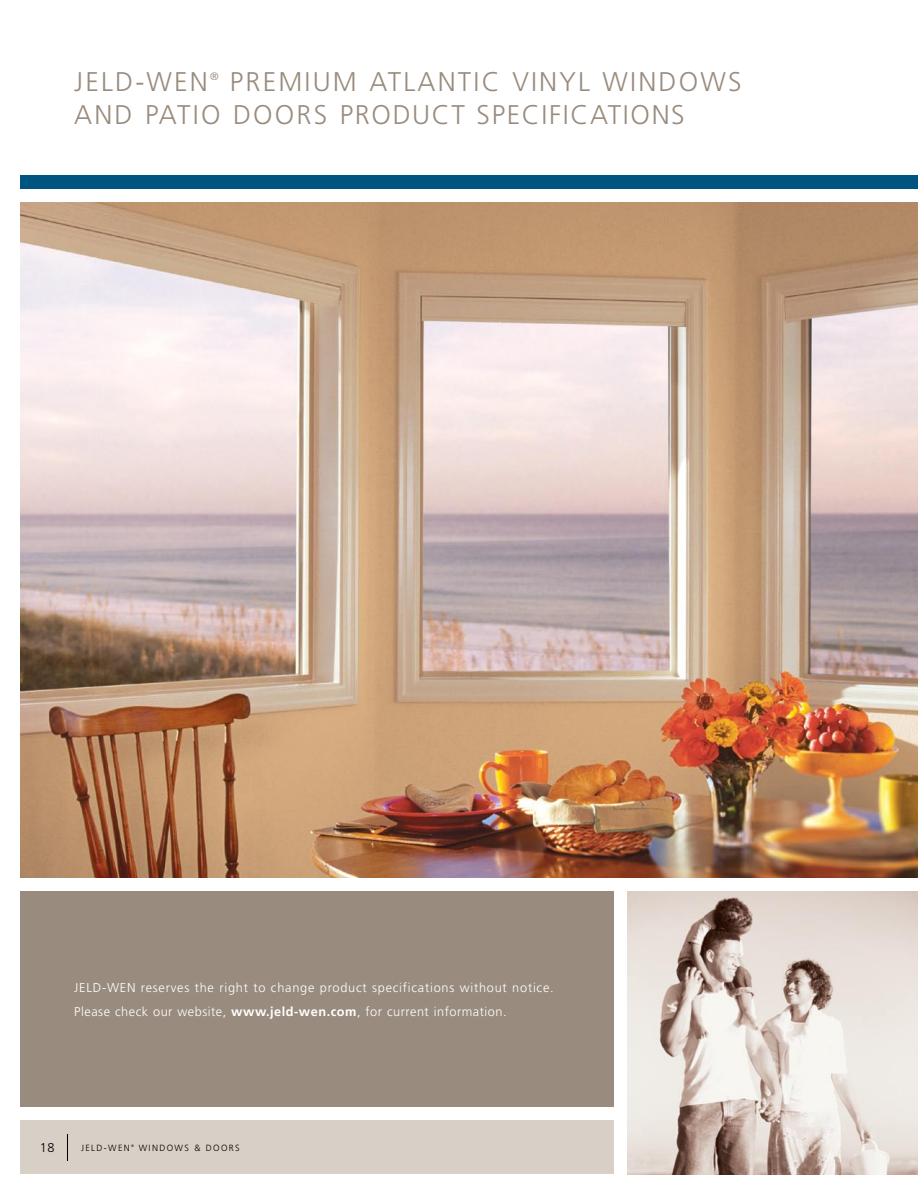
<style>
.page{position:relative;width:918px;height:1188px;background:#fff}
.page>*{position:absolute;margin:0;border:0;box-sizing:border-box;transform-origin:0 0}
.t1{font:300 27px "Frutiger LT Std";letter-spacing:.08em;color:#998b7d}
.t2{font:300 27px "Frutiger LT Std";letter-spacing:.06em;color:#998b7d}
.t3{font:300 12.75px/24px "Frutiger LT Std";letter-spacing:.06em;color:#fff}
.t4{font:300 12.75px "Frutiger LT Std";color:#000}
.t5{font:300 10.8px "Frutiger LT Std";color:#998b7d}
.t6{font:300 9px "Frutiger LT Std";letter-spacing:.15em;color:#000}
.t7{font:300 3.6px "Frutiger LT Std";color:#000}
.s1{font-weight:700}
</style>
<div class="page">
<div style="left:20px;top:1120px;width:594px;height:54px;background:#d8d0c7"></div>
<div style="left:20px;top:891px;width:594px;height:216px;background:#998b7d"></div>
<img style="left:20px;top:202px;width:898px;height:676px">
<div style="left:20px;top:176px;width:898px;height:13px;background:#005480"></div>
<img style="left:628px;top:891px;width:290px;height:283px">
<svg style="left:67px;top:1134px;width:1px;height:27px"></svg>
<h1 class="t1" style="left:74px;top:67px;width:16px">jeld</h1>
<h1 class="t1" style="left:135px;top:67px;width:74px">-wen</h1>
<p class="t5" style="left:210px;top:70px;width:10px">®</p>
<h1 class="t1" style="left:230px;top:67px;width:175px">Premium Atla</h1>
<h1 class="t1" style="left:438px;top:67px;width:302px">ntic Vinyl Wi ndows</h1>
<h1 class="t1" style="left:74px;top:100px;width:85px">and pati</h1>
<h1 class="t2" style="left:201px;top:100px;width:482px">o doors product specifications</h1>
<p class="t3" style="left:74px;top:976px;width:481px">JELD-WEN reserves the right to change product specifications without notice.<br>Please check our website, <span class="s1">www.jeld-wen.com</span>, for current information.</p>
<p class="t4" style="left:40px;top:1141px;width:16px">18</p>
<p class="t6" style="left:81px;top:1143px;width:50px">JELD-wen</p>
<p class="t7" style="left:131px;top:1144px;width:4px">®</p>
<p class="t6" style="left:139px;top:1143px;width:96px">wind ows &amp; d oors</p>
</div>
